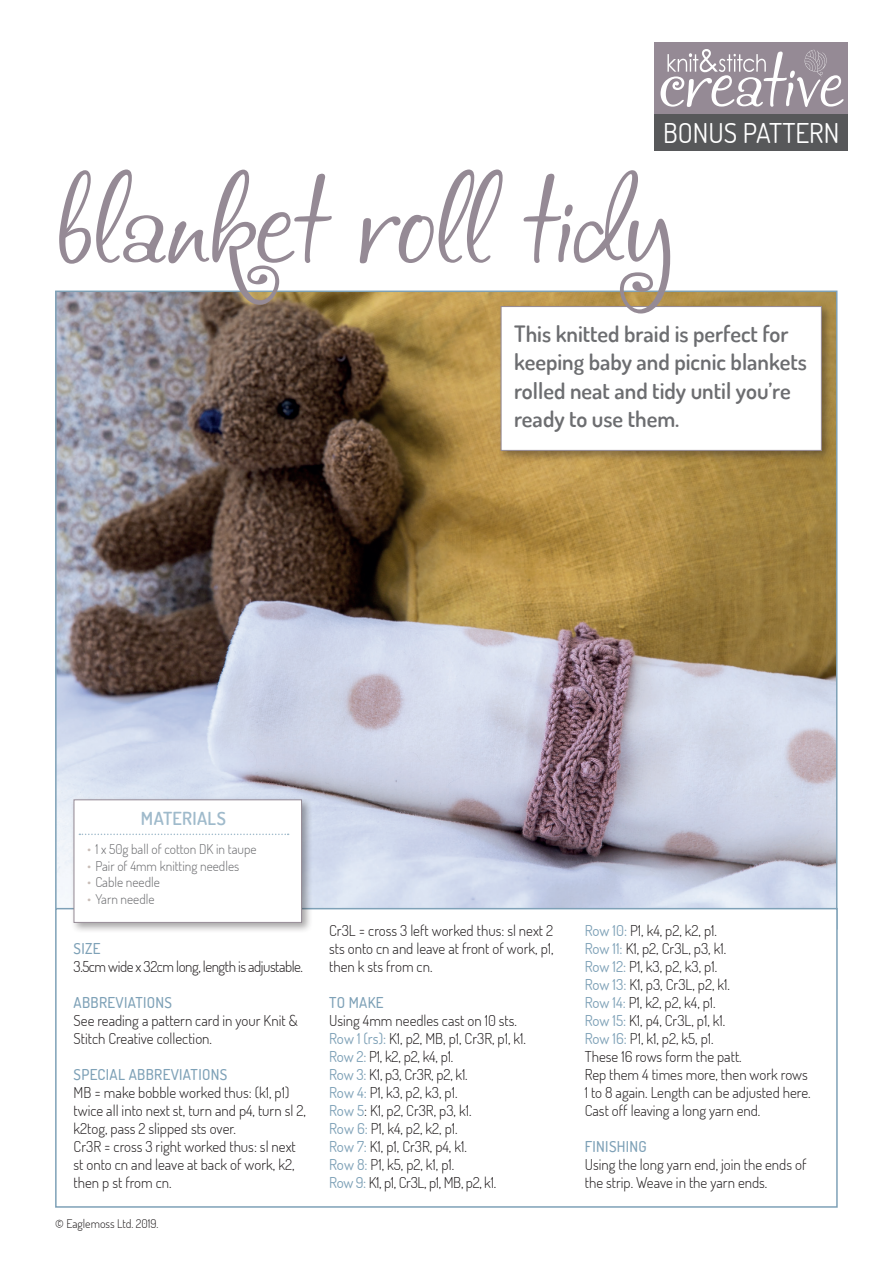
<style>
.page{position:relative;width:893px;height:1263px;background:#fff}
.page>*{position:absolute;margin:0;border:0;box-sizing:border-box;transform-origin:0 0}
.t1{font:120px "Chocogirl";letter-spacing:-.02em;color:#958a95}
.t2{font:74.1px "Chocogirl";letter-spacing:-.01em;color:#fff}
.t3{font:27.3px "Dosis";color:#fff}
._02_Intro_15_19{font:600 22.5px/28.5px "Dosis";color:#6c6d70}
.t4{font:600 18px "Dosis";letter-spacing:.02em;color:#9fbacb}
._06_Pattern_text{font:300 15px/18px "Dosis";color:#231f20}
._05_Pattern_Subhead{font:500 15px "Dosis";letter-spacing:.02em;color:#7ea1b7}
._06_Pattern_text-2{font:300 15px "Dosis";letter-spacing:-.03em;color:#231f20}
._06_Pattern_text-3{font:300 15px "Dosis";letter-spacing:-.02em;color:#231f20}
.t5{font:300 13.5px "Dosis";color:#6c6d70}
.t6{font:300 12px "Dosis";color:#231f20}
.s1{color:#c9beb8}
.s2{font-weight:400;color:#7ea1b7}
</style>
<div class="page">
<img style="left:58px;top:294px;width:776px;height:614px">
<div style="left:55px;top:908px;width:783px;height:300px;border:2px solid #7ea1b7"></div>
<div style="left:498px;top:303px;width:335px;height:159px;background:#231f20;opacity:.4"></div>
<div style="left:501px;top:306px;width:321px;height:145px;background:#fff;border:1px solid #958a95"></div>
<div style="left:654px;top:111px;width:194px;height:40px;background:#57585a"></div>
<div style="left:654px;top:43px;width:194px;height:71px;background:#958a95"></div>
<svg style="left:667px;top:49px;width:99px;height:23px"></svg>
<svg style="left:804px;top:49px;width:23px;height:28px"></svg>
<div style="left:70px;top:796px;width:243px;height:138px;background:#231f20;opacity:.4"></div>
<div style="left:74px;top:800px;width:228px;height:122px;background:#fff"></div>
<svg style="left:79px;top:833px;width:210px;height:2px"></svg>
<div style="left:74px;top:799px;width:228px;height:124px;border:1px solid #958a95"></div>
<p class="t2" style="left:659px;top:34px;width:187px">creative</p>
<p class="t3" style="left:663px;top:115px;width:178px">BONUS PATTERN</p>
<p class="t1" style="left:57px;top:145px;width:621px">blanket roll tidy</p>
<p class="_02_Intro_15_19" style="left:514px;top:319px;width:294px">This knitted braid is perfect for keeping baby and picnic blankets rolled neat and tidy until you’re ready to use them.</p>
<p class="t4" style="left:141px;top:807px;width:87px">MATERIALS</p>
<p class="t5" style="left:87px;top:840px;width:171px"><span class="s1">•</span> 1 x 50g ball of cotton DK in taupe</p>
<p class="t5" style="left:87px;top:857px;width:154px"><span class="s1">•</span> Pair of 4mm knitting needles</p>
<p class="t5" style="left:87px;top:873px;width:74px"><span class="s1">•</span> Cable needle</p>
<p class="t5" style="left:87px;top:890px;width:69px"><span class="s1">•</span> Yarn needle</p>
<p class="_05_Pattern_Subhead" style="left:74px;top:939px;width:28px">SIZE</p>
<p class="_06_Pattern_text-2" style="left:74px;top:957px;width:231px">3.5cm wide x 32cm long, length is adjustable.</p>
<p class="_05_Pattern_Subhead" style="left:74px;top:993px;width:100px">ABBREVIATIONS</p>
<p class="_06_Pattern_text" style="left:74px;top:1011px;width:226px">See reading a pattern card in your Knit &amp;<br>Stitch Creative collection.</p>
<p class="_05_Pattern_Subhead" style="left:74px;top:1065px;width:155px">SPECIAL ABBREVIATIONS</p>
<p class="_06_Pattern_text" style="left:74px;top:1083px;width:234px">MB = make bobble worked thus: (k1, p1) twice all into next st, turn and p4, turn sl 2, k2tog, pass 2 slipped sts over.</p>
<p class="_06_Pattern_text" style="left:74px;top:1137px;width:224px;text-align:justify">Cr3R = cross 3 right worked thus: sl next st onto cn and leave at back of work, k2, then p st from cn.</p>
<p class="t6" style="left:55px;top:1215px;width:105px">© Eaglemoss Ltd. 2019.</p>
<p class="_06_Pattern_text" style="left:329px;top:921px;width:226px;text-align:justify">Cr3L = cross 3 left worked thus: sl next 2 sts onto cn and leave at front of work, p1, then k sts from cn.</p>
<p class="_05_Pattern_Subhead" style="left:329px;top:993px;width:56px">TO MAKE</p>
<p class="_06_Pattern_text" style="left:329px;top:1011px;width:189px">Using 4mm needles cast on 10 sts.</p>
<p class="_06_Pattern_text" style="left:329px;top:1029px;width:198px"><span class="s2">Row 1 (rs):</span> K1, p2, MB, p1, Cr3R, p1, k1.</p>
<p class="_06_Pattern_text" style="left:329px;top:1047px;width:126px"><span class="s2">Row 2:</span> P1, k2, p2, k4, p1.</p>
<p class="_06_Pattern_text" style="left:329px;top:1065px;width:140px"><span class="s2">Row 3:</span> K1, p3, Cr3R, p2, k1.</p>
<p class="_06_Pattern_text" style="left:329px;top:1083px;width:130px"><span class="s2">Row 4:</span> P1, k3, p2, k3, p1.</p>
<p class="_06_Pattern_text" style="left:329px;top:1101px;width:144px"><span class="s2">Row 5</span>: K1, p2, Cr3R, p3, k1.</p>
<p class="_06_Pattern_text" style="left:329px;top:1119px;width:130px"><span class="s2">Row 6:</span> P1, k4, p2, k2, p1.</p>
<p class="_06_Pattern_text" style="left:329px;top:1137px;width:139px"><span class="s2">Row 7:</span> K1, p1, Cr3R, p4, k1.</p>
<p class="_06_Pattern_text" style="left:329px;top:1155px;width:127px"><span class="s2">Row 8:</span> P1, k5, p2, k1, p1.</p>
<p class="_06_Pattern_text-3" style="left:329px;top:1173px;width:168px"><span class="s2">Row 9:</span> K1, p1, Cr3L, p1, MB, p2, k1.</p>
<p class="_06_Pattern_text" style="left:585px;top:921px;width:134px"><span class="s2">Row 10:</span> P1, k4, p2, k2, p1.</p>
<p class="_06_Pattern_text" style="left:585px;top:939px;width:143px"><span class="s2">Row 11:</span> K1, p2, Cr3L, p3, k1.</p>
<p class="_06_Pattern_text" style="left:585px;top:957px;width:134px"><span class="s2">Row 12:</span> P1, k3, p2, k3, p1.</p>
<p class="_06_Pattern_text" style="left:585px;top:975px;width:147px"><span class="s2">Row 13:</span> K1, p3, Cr3L, p2, k1.</p>
<p class="_06_Pattern_text" style="left:585px;top:993px;width:132px"><span class="s2">Row 14:</span> P1, k2, p2, k4, p1.</p>
<p class="_06_Pattern_text" style="left:585px;top:1011px;width:142px"><span class="s2">Row 15:</span> K1, p4, Cr3L, p1, k1.</p>
<p class="_06_Pattern_text" style="left:585px;top:1029px;width:130px"><span class="s2">Row 16:</span> P1, k1, p2, k5, p1.</p>
<p class="_06_Pattern_text" style="left:585px;top:1047px;width:158px">These 16 rows form the patt.</p>
<p class="_06_Pattern_text" style="left:585px;top:1065px;width:227px">Rep them 4 times more, then work rows<br>1 to 8 again. Length can be adjusted here.<br>Cast off leaving a long yarn end.</p>
<p class="_05_Pattern_Subhead" style="left:585px;top:1137px;width:63px">FINISHING</p>
<p class="_06_Pattern_text" style="left:585px;top:1155px;width:223px">Using the long yarn end, join the ends of the strip. Weave in the yarn ends.</p>
</div>
